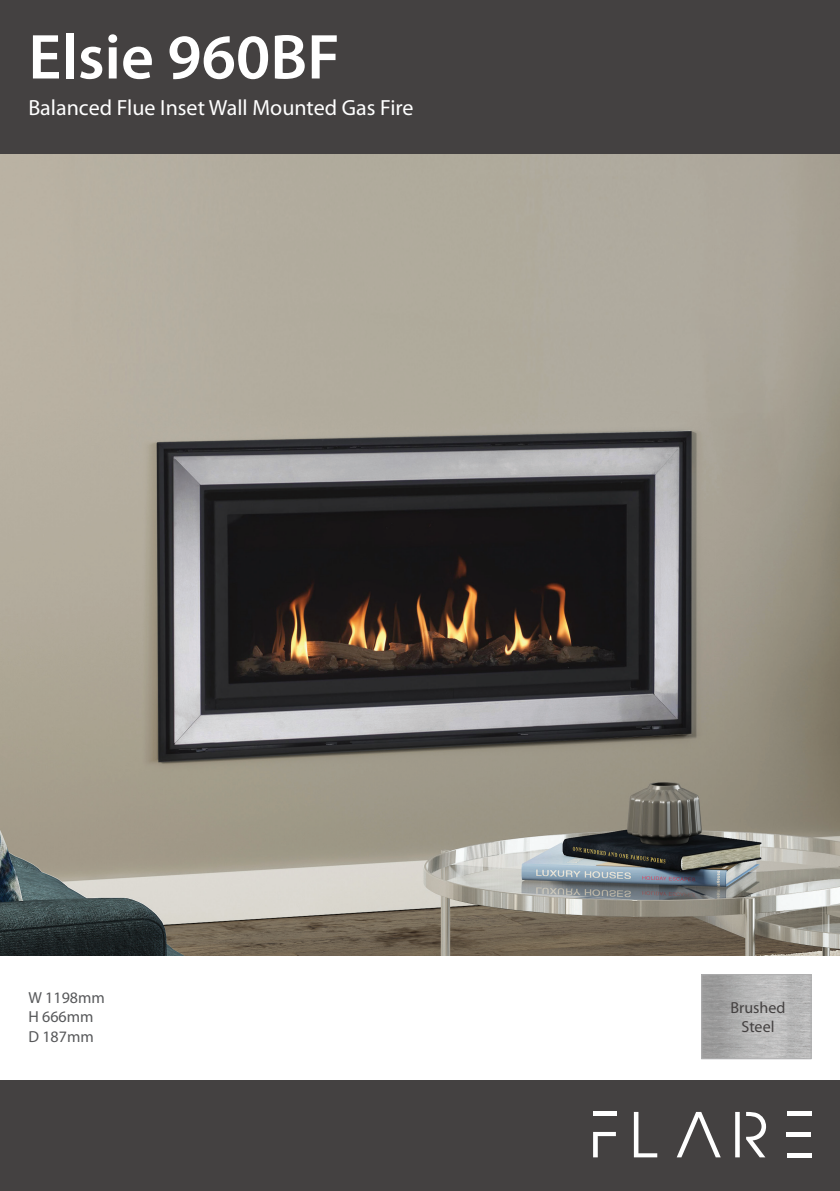
<style>
.page{position:relative;width:840px;height:1191px;background:#fff}
.page>*{position:absolute;margin:0;border:0;box-sizing:border-box;transform-origin:0 0}
.t1{font:600 64px "Myriad Pro";color:#fff}
.t2{font:22px "Myriad Pro";color:#fff}
.t3{font:16px "Myriad Pro";color:#57585a}
.t4{font:16px/19.2px "Myriad Pro";color:#444141;text-align:center}
</style>
<div class="page">
<div style="left:0;top:0;width:839px;height:154px;background:#444141"></div>
<div style="left:0;top:1080px;width:839px;height:111px;background:#444141"></div>
<hr style="left:839px;top:778px;width:1px;height:413px;background:#444141">
<svg style="left:633px;top:1112px;width:24px;height:45px"></svg>
<svg style="left:677px;top:1112px;width:43px;height:45px"></svg>
<hr style="left:786px;top:1132px;width:24px;height:4px;background:#fff">
<hr style="left:786px;top:1153px;width:25px;height:4px;background:#fff">
<hr style="left:786px;top:1112px;width:25px;height:4px;background:#fff">
<svg style="left:735px;top:1112px;width:4px;height:45px"></svg>
<svg style="left:746px;top:1112px;width:19px;height:45px"></svg>
<div style="left:592px;top:1111px;width:24px;height:5px;background:#fff"></div>
<svg style="left:593px;top:1132px;width:22px;height:25px"></svg>
<img style="left:0;top:154px;width:839px;height:801px">
<img style="left:702px;top:976px;width:107px;height:81px">
<div style="left:700px;top:974px;width:111px;height:85px;border:1px solid #afafb0"></div>
<p class="t1" style="left:28px;top:16px;width:313px">Elsie 960BF</p>
<p class="t2" style="left:28px;top:94px;width:386px">Balanced Flue Inset Wall Mounted Gas Fire</p>
<p class="t3" style="left:28px;top:988px;width:78px">W 1198mm</p>
<p class="t3" style="left:28px;top:1007px;width:67px">H 666mm</p>
<p class="t3" style="left:28px;top:1026px;width:67px">D 187mm</p>
<p class="t4" style="left:730px;top:997px;width:56px">Brushed<br>Steel</p>
</div>
